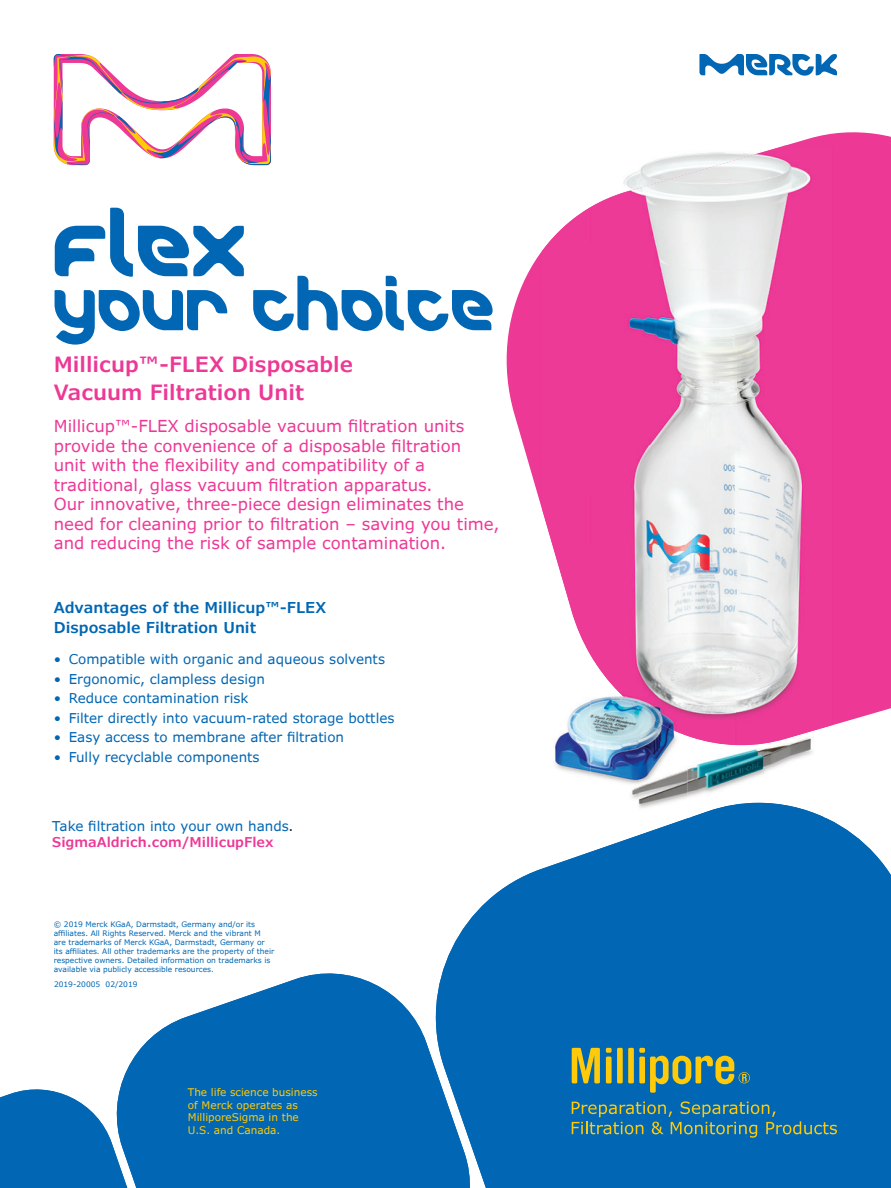
<style>
.page{position:relative;width:891px;height:1188px;background:#fff}
.page>*{position:absolute;margin:0;border:0;box-sizing:border-box;transform-origin:0 0}
.t1{font:73.5px "Merck";color:#0166b3}
.t2{font:58.5px "Merck";color:#0166b3}
.t3{font:600 21px/28.5px "Verdana Pro";color:#ed3896}
.t4{font:16.5px/19.5px "Verdana Pro";color:#ed3896}
.t5{font:600 15px/19.5px "Verdana Pro";color:#0166b3}
.t6{font:13.5px/16.2px "Verdana Pro";color:#0166b3}
.t7{font:10.5px/12.6px "Verdana Pro";color:#feca0a}
.t8{font:7.5px/9px "Verdana Pro";color:#0166b3}
.s1{color:#231f20}
.s2{font-weight:600;color:#ed3896}
</style>
<div class="page">
<svg style="left:446px;top:817px;width:445px;height:371px;fill:#0166b3"></svg>
<svg style="left:123px;top:961px;width:360px;height:227px;fill:#0166b3"></svg>
<svg style="left:639px;top:1048px;width:111px;height:45px"></svg>
<div style="left:628px;top:1048px;width:6px;height:35px;background:#feca0a"></div>
<div style="left:617px;top:1048px;width:6px;height:35px;background:#feca0a"></div>
<div style="left:606px;top:1057px;width:6px;height:26px;background:#feca0a"></div>
<svg style="left:606px;top:1048px;width:6px;height:5px"></svg>
<svg style="left:572px;top:1048px;width:28px;height:35px"></svg>
<svg style="left:572px;top:1101px;width:265px;height:37px"></svg>
<svg style="left:506px;top:132px;width:385px;height:593px;fill:#ed3896"></svg>
<svg style="left:54px;top:54px;width:217px;height:111px"></svg>
<img style="left:542px;top:146px;width:97px;height:61px">
<img style="left:639px;top:146px;width:97px;height:14px">
<img style="left:542px;top:655px;width:48px;height:121px">
<img style="left:590px;top:745px;width:49px;height:59px">
<img style="left:639px;top:745px;width:48px;height:63px">
<img style="left:687px;top:745px;width:126px;height:58px">
<img style="left:691px;top:803px;width:133px;height:14px">
<img style="left:590px;top:160px;width:146px;height:585px">
<img style="left:736px;top:146px;width:97px;height:599px">
<img style="left:542px;top:207px;width:49px;height:448px">
<svg style="left:699px;top:54px;width:138px;height:22px"></svg>
<svg style="left:0;top:1080px;width:155px;height:108px"></svg>
<p class="t1" style="left:54px;top:207px;width:196px">FLEX</p>
<p class="t2" style="left:54px;top:275px;width:443px">YOUR CHOICE</p>
<p class="t3" style="left:54px;top:350px;width:301px">Millicup™-FLEX Disposable<br>Vacuum Filtration Unit</p>
<p class="t4" style="left:54px;top:417px;width:447px">Millicup™-FLEX disposable vacuum filtration units provide the convenience of a disposable filtration<br>unit with the flexibility and compatibility of a traditional, glass vacuum filtration apparatus.<br>Our innovative, three-piece design eliminates the need for cleaning prior to filtration – saving you time, and reducing the risk of sample contamination.</p>
<p class="t5" style="left:54px;top:598px;width:274px">Advantages of the Millicup™-FLEX<br>Disposable Filtration Unit</p>
<p class="t6" style="left:54px;top:652px;width:333px">• Compatible with organic and aqueous solvents</p>
<p class="t6" style="left:54px;top:671px;width:213px">• Ergonomic, clampless design</p>
<p class="t6" style="left:54px;top:691px;width:196px">• Reduce contamination risk</p>
<p class="t6" style="left:54px;top:710px;width:342px">• Filter directly into vacuum-rated storage bottles</p>
<p class="t6" style="left:54px;top:730px;width:292px">• Easy access to membrane after filtration</p>
<p class="t6" style="left:54px;top:749px;width:207px">• Fully recyclable components</p>
<p class="t6" style="left:52px;top:818px;width:243px">Take filtration into your own hands<span class="s1">.<br></span><span class="s2">SigmaAldrich.com/MillicupFlex</span></p>
<p class="t8" style="left:54px;top:920px;width:222px">© 2019 Merck KGaA, Darmstadt, Germany and/or its affiliates. All Rights Reserved. Merck and the vibrant M are trademarks of Merck KGaA, Darmstadt, Germany or its affiliates. All other trademarks are the property of their respective owners. Detailed information on trademarks is available via publicly accessible resources.</p>
<p class="t8" style="left:54px;top:980px;width:85px">2019-20005 02/2019</p>
<p class="t7" style="left:188px;top:1086px;width:131px">The life science business of Merck operates as<br>MilliporeSigma in the<br>U.S. and Canada.</p>
</div>
